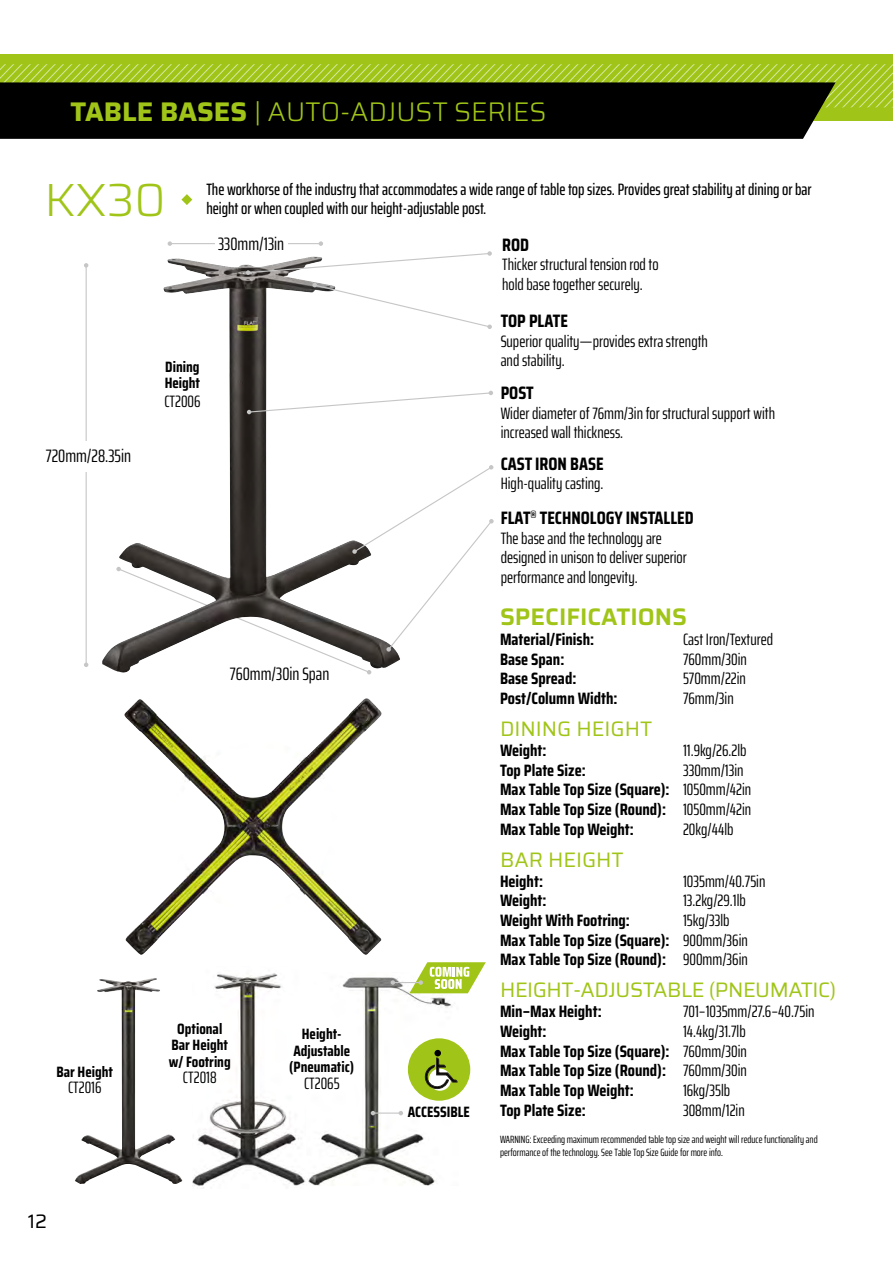
<style>
.page{position:relative;width:893px;height:1263px;background:#fff}
.page>*{position:absolute;margin:0;border:0;box-sizing:border-box;transform-origin:0 0}
.t1{font:300 46.5px "Saira";color:#a0c518}
.t2{font:300 27px "Saira";color:#a0c518}
.t3{font:600 24px "Saira";color:#a0c518}
.t4{font:21px "Saira";letter-spacing:-.02em;color:#a0c518}
.t5{font:21px "Saira";color:#a0c518}
.t6{font:19.5px "Saira";color:#000}
.t7{font:700 18px "Saira Condensed";color:#000}
.t8{font:extra-condensed 18px "Saira";color:#000}
.t9{font:extra-condensed 16.5px/19.5px "Saira";color:#000}
.t10{font:700 16.5px/19.8px "Saira Condensed";color:#000;text-align:justify}
.t11{font:500 extra-condensed 16.5px/19.5px "Saira";color:#000}
.t12{font:700 15px/16.5px "Saira Condensed";color:#000;text-align:center}
.t13{font:extra-condensed 10.5px/13.5px "Saira";color:#000}
.s1{font-weight:700}
.s2{font-family:"Saira";font-weight:400;font-stretch:extra-condensed}
</style>
<div class="page">
<div style="left:0;top:54px;width:893px;height:67px;background:#a0c518"></div>
<svg style="left:0;top:64px;width:893px;height:43px"></svg>
<div style="left:0;top:82px;width:835px;height:57px;background:#000"></div>
<img style="left:102px;top:258px;width:216px;height:413px">
<hr style="left:86px;top:265px;width:1px;height:400px;background:#c6c6c6">
<svg style="left:84px;top:263px;width:4px;height:5px"></svg>
<svg style="left:84px;top:662px;width:4px;height:5px"></svg>
<hr style="left:170px;top:243px;width:151px;height:1px;background:#c6c6c6">
<svg style="left:168px;top:241px;width:4px;height:5px"></svg>
<div style="left:30px;top:442px;width:117px;height:30px;background:#fff"></div>
<div style="left:215px;top:230px;width:72px;height:31px;background:#fff"></div>
<svg style="left:246px;top:241px;width:246px;height:34px"></svg>
<svg style="left:312px;top:283px;width:180px;height:46px"></svg>
<svg style="left:247px;top:391px;width:246px;height:23px"></svg>
<svg style="left:116px;top:465px;width:378px;height:209px"></svg>
<img style="left:75px;top:978px;width:107px;height:206px">
<img style="left:307px;top:977px;width:152px;height:209px">
<svg style="left:181px;top:194px;width:11px;height:11px"></svg>
<img style="left:124px;top:698px;width:258px;height:257px">
<img style="left:192px;top:973px;width:114px;height:215px">
<div style="left:408px;top:1038px;width:62px;height:63px;background:#a0c518;border-radius:50%"></div>
<svg style="left:429px;top:1068px;width:22px;height:23px"></svg>
<div style="left:434px;top:1050px;width:7px;height:6px;background:#000;border-radius:50%"></div>
<svg style="left:425px;top:1058px;width:32px;height:31px"></svg>
<hr style="left:373px;top:1112px;width:28px;height:2px;background:#c6c6c6">
<svg style="left:371px;top:1111px;width:4px;height:4px"></svg>
<svg style="left:399px;top:1111px;width:4px;height:4px"></svg>
<svg style="left:391px;top:962px;width:95px;height:31px"></svg>
<h2 class="t2" style="left:70px;top:91px;width:477px"><span class="s1">TABLE BASES</span> | AUTO-ADJUST SERIES</h2>
<h1 class="t1" style="left:44px;top:165px;width:123px">KX30</h1>
<p class="t11" style="left:206px;top:179px;width:607px">The workhorse of the industry that accommodates a wide range of table top sizes. Provides great stability at dining or bar height or when coupled with our height-adjustable post.</p>
<p class="t8" style="left:46px;top:442px;width:87px">720mm/28.35in</p>
<p class="t12" style="left:57px;top:1063px;width:58px">Bar Height</p>
<p class="t9" style="left:68px;top:1077px;width:35px">CT2016</p>
<p class="t6" style="left:28px;top:1206px;width:21px">12</p>
<p class="t12" style="left:165px;top:358px;width:37px;text-align:left">Dining<br>Height</p>
<p class="t9" style="left:164px;top:391px;width:38px">CT2006</p>
<p class="t8" style="left:218px;top:231px;width:68px">330mm/13in</p>
<p class="t7" style="left:502px;top:231px;width:28px">ROD</p>
<p class="t9" style="left:502px;top:255px;width:158px">Thicker structural tension rod to hold base together securely.</p>
<p class="t7" style="left:501px;top:307px;width:69px">TOP PLATE</p>
<p class="t9" style="left:501px;top:331px;width:209px">Superior quality—provides extra strength and stability.</p>
<p class="t8" style="left:230px;top:660px;width:101px">760mm/30in Span</p>
<p class="t7" style="left:501px;top:379px;width:35px">POST</p>
<p class="t9" style="left:501px;top:403px;width:276px">Wider diameter of 76mm/3in for structural support with increased wall thickness.</p>
<p class="t7" style="left:501px;top:450px;width:104px">CAST IRON BASE</p>
<p class="t9" style="left:501px;top:474px;width:104px">High-quality casting.</p>
<p class="t7" style="left:501px;top:504px;width:195px">FLAT<sup>®</sup> TECHNOLOGY INSTALLED</p>
<p class="t9" style="left:501px;top:528px;width:188px">The base and the technology are designed in unison to deliver superior performance and longevity.</p>
<h3 class="t3" style="left:500px;top:598px;width:189px">SPECIFICATIONS</h3>
<p class="t10" style="left:500px;top:629px;width:96px">Material/Finish:</p>
<p class="t9" style="left:683px;top:629px;width:92px">Cast Iron/Textured</p>
<p class="t10" style="left:500px;top:649px;width:66px">Base Span:</p>
<p class="t9" style="left:683px;top:649px;width:65px">760mm/30in</p>
<p class="t10" style="left:500px;top:669px;width:78px">Base Spread:</p>
<p class="t9" style="left:683px;top:668px;width:64px">570mm/22in</p>
<p class="t10" style="left:500px;top:688px;width:119px">Post/Column Width:</p>
<p class="t9" style="left:683px;top:688px;width:52px">76mm/3in</p>
<p class="t5" style="left:500px;top:713px;width:154px">DINING HEIGHT</p>
<p class="t10" style="left:500px;top:740px;width:48px">Weight:</p>
<p class="t9" style="left:683px;top:740px;width:65px">11.9kg/26.2lb</p>
<p class="t10" style="left:500px;top:760px;width:87px">Top Plate Size:</p>
<p class="t9" style="left:683px;top:760px;width:62px">330mm/13in</p>
<p class="t10" style="left:500px;top:779px;width:253px">Max Table Top Size (Square): <span class="s2">1050mm/42in </span>Max Table Top Size (Round): <span class="s2">1050mm/42in </span>Max Table Top Weight:</p>
<p class="t9" style="left:683px;top:819px;width:52px">20kg/44lb</p>
<p class="t12" style="left:169px;top:1020px;width:63px">Optional<br>Bar Height w/ Footring</p>
<p class="t9" style="left:183px;top:1067px;width:35px">CT2018</p>
<p class="t12" style="left:289px;top:1026px;width:66px">Height-<br>Adjustable (Pneumatic)</p>
<p class="t9" style="left:304px;top:1073px;width:37px">CT2065</p>
<p class="t12" style="left:408px;top:1104px;width:63px">ACCESSIBLE</p>
<p class="t5" style="left:500px;top:844px;width:125px">BAR HEIGHT</p>
<p class="t10" style="left:500px;top:871px;width:44px">Height:</p>
<p class="t9" style="left:683px;top:871px;width:84px">1035mm/40.75in</p>
<p class="t10" style="left:500px;top:890px;width:48px">Weight:</p>
<p class="t9" style="left:683px;top:890px;width:64px">13.2kg/29.1lb</p>
<p class="t10" style="left:500px;top:910px;width:131px">Weight With Footring:</p>
<p class="t9" style="left:683px;top:910px;width:48px">15kg/33lb</p>
<p class="t10" style="left:500px;top:930px;width:249px">Max Table Top Size (Square): <span class="s2">900mm/36in<br></span>Max Table Top Size (Round): <span class="s2">900mm/36in</span></p>
<p class="t4" style="left:500px;top:974px;width:338px">HEIGHT-ADJUSTABLE (PNEUMATIC)</p>
<p class="t10" style="left:500px;top:1001px;width:103px">Min–Max Height:</p>
<p class="t9" style="left:683px;top:1001px;width:133px">701–1035mm/27.6–40.75in</p>
<p class="t10" style="left:500px;top:1021px;width:48px">Weight:</p>
<p class="t9" style="left:683px;top:1021px;width:64px">14.4kg/31.7lb</p>
<p class="t10" style="left:500px;top:1041px;width:248px">Max Table Top Size (Square): <span class="s2">760mm/30in </span>Max Table Top Size (Round): <span class="s2">760mm/30in </span>Max Table Top Weight:</p>
<p class="t9" style="left:683px;top:1080px;width:49px">16kg/35lb</p>
<p class="t10" style="left:500px;top:1100px;width:87px">Top Plate Size:</p>
<p class="t9" style="left:683px;top:1100px;width:63px">308mm/12in</p>
<p class="t13" style="left:500px;top:1132px;width:319px">WARNING: Exceeding maximum recommended table top size and weight will reduce functionality and performance of the technology. See Table Top Size Guide for more info.</p>
</div>
